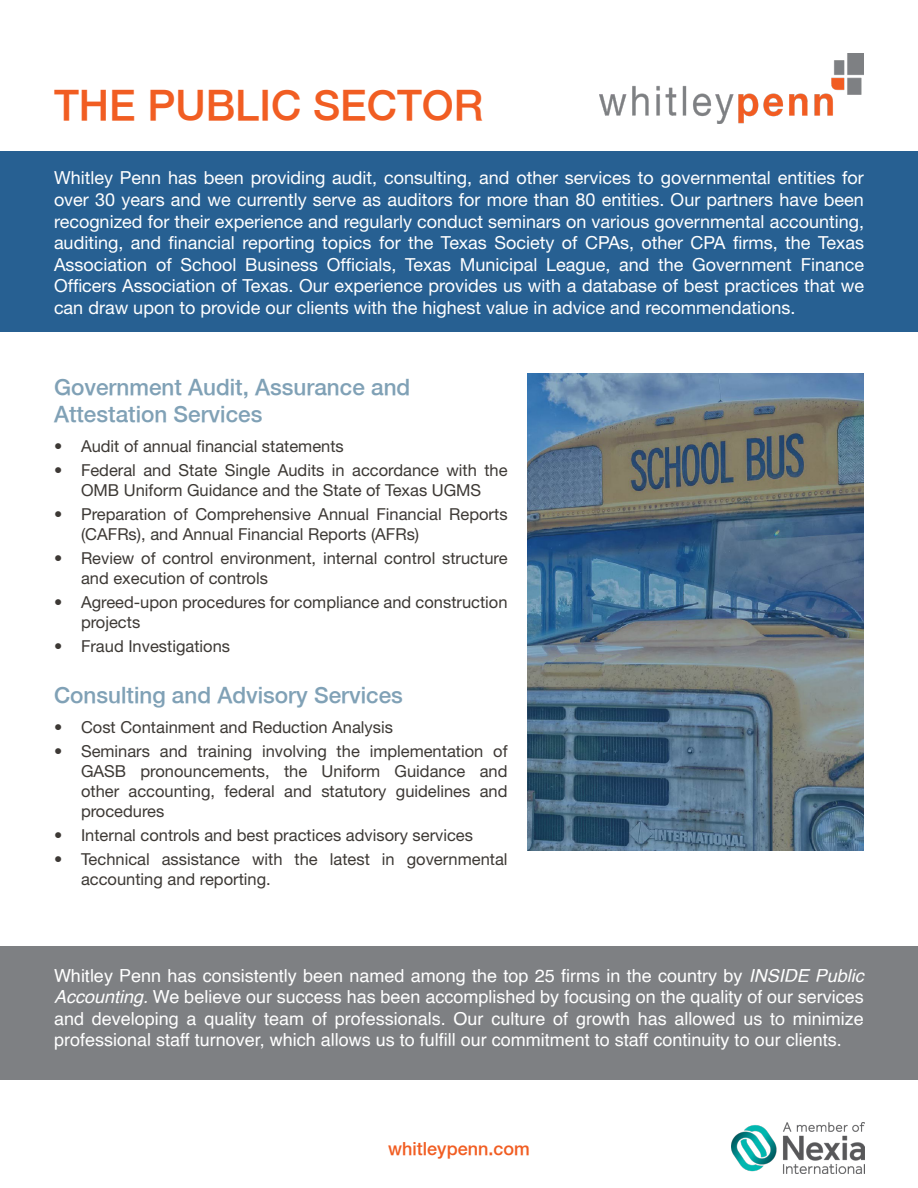
<style>
.page{position:relative;width:918px;height:1188px;background:#fff}
.page>*{position:absolute;margin:0;border:0;box-sizing:border-box;transform-origin:0 0}
.t1{font:500 42px "Helvetica Neue";color:#f15d22}
.t2{font:500 22.5px/27px "Helvetica Neue";color:#80a1b6}
.t3{font:18px/21.6px "Helvetica Neue LT Pro";color:#fff;text-align:justify}
.t4{font:18px/21.6px "Helvetica";color:#fff;text-align:justify}
.t5{font:500 18px "Helvetica Neue";color:#f15d22}
.t6{font:16.5px/19.8px "Helvetica Neue LT Pro";color:#3d3935}
.s1{font-style:italic}
</style>
<div class="page">
<div style="left:0;top:151px;width:918px;height:181px;background:#276092"></div>
<img style="left:599px;top:54px;width:265px;height:70px">
<img style="left:527px;top:374px;width:337px;height:477px">
<div style="left:0;top:946px;width:918px;height:134px;background:#7e8083"></div>
<img style="left:732px;top:1123px;width:132px;height:51px">
<p class="t1" style="left:54px;top:80px;width:431px">THE PUBLIC SECTOR</p>
<p class="t3" style="left:54px;top:167px;width:812px">Whitley Penn has been providing audit, consulting, and other services to governmental entities for over 30 years and we currently serve as auditors for more than 80 entities. Our partners have been recognized for their experience and regularly conduct seminars on various governmental accounting, auditing, and financial reporting topics for the Texas Society of CPAs, other CPA firms, the Texas Association of School Business Officials, Texas Municipal League, and the Government Finance Officers Association of Texas. Our experience provides us with a database of best practices that we can draw upon to provide our clients with the highest value in advice and recommendations.</p>
<p class="t2" style="left:54px;top:374px;width:358px">Government Audit, Assurance and<br>Attestation Services</p>
<p class="t6" style="left:54px;top:436px;width:291px">• Audit of annual financial statements</p>
<p class="t6" style="left:54px;top:460px;width:455px;text-align:center">• Federal and State Single Audits in accordance with the<br>OMB Uniform Guidance and the State of Texas UGMS</p>
<p class="t6" style="left:81px;top:504px;width:428px;text-indent:-27px">• Preparation of Comprehensive Annual Financial Reports (CAFRs), and Annual Financial Reports (AFRs)</p>
<p class="t6" style="left:81px;top:548px;width:428px;text-indent:-27px">• Review of control environment, internal control structure and execution of controls</p>
<p class="t6" style="left:81px;top:592px;width:428px;text-indent:-27px">• Agreed-upon procedures for compliance and construction projects</p>
<p class="t6" style="left:54px;top:635px;width:178px">• Fraud Investigations</p>
<p class="t2" style="left:54px;top:682px;width:350px">Consulting and Advisory Services</p>
<p class="t6" style="left:54px;top:717px;width:341px">• Cost Containment and Reduction Analysis</p>
<p class="t6" style="left:81px;top:741px;width:428px;text-align:justify;text-indent:-27px">• Seminars and training involving the implementation of GASB pronouncements, the Uniform Guidance and other accounting, federal and statutory guidelines and procedures</p>
<p class="t6" style="left:54px;top:825px;width:421px">• Internal controls and best practices advisory services</p>
<p class="t6" style="left:81px;top:849px;width:428px;text-indent:-27px">• Technical assistance with the latest in governmental accounting and reporting.</p>
<p class="t4" style="left:54px;top:965px;width:811px">Whitley Penn has consistently been named among the top 25 firms in the country by <span class="s1">INSIDE Public Accounting.</span> We believe our success has been accomplished by focusing on the quality of our services and developing a quality team of professionals. Our culture of growth has allowed us to minimize professional staff turnover, which allows us to fulfill our commitment to staff continuity to our clients.</p>
<p class="t5" style="left:388px;top:1138px;width:143px">whitleypenn.com</p>
</div>
